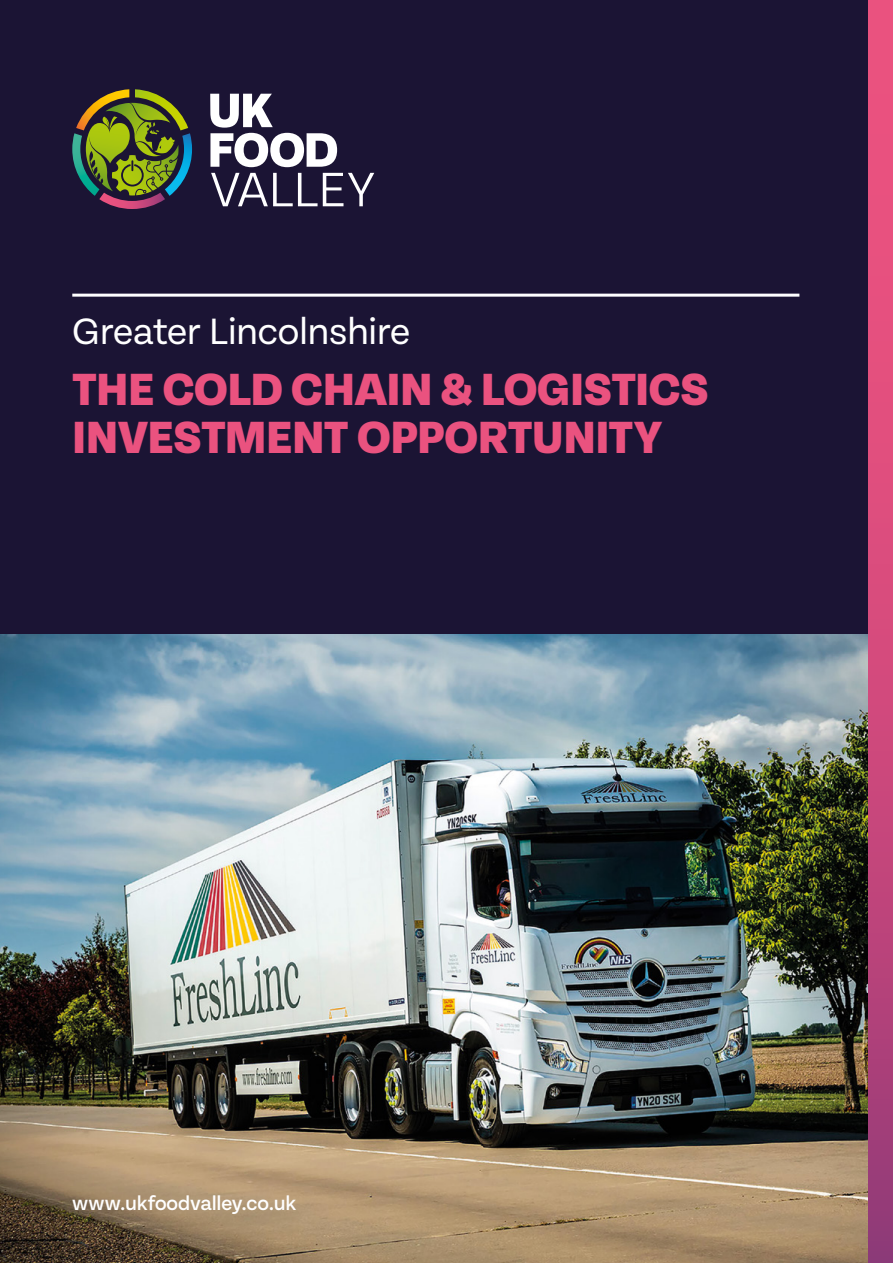
<style>
.page{position:relative;width:893px;height:1263px;background:#1b1434}
.page>*{position:absolute;margin:0;border:0;box-sizing:border-box;transform-origin:0 0}
.t1{font:800 48px/48px "Tenon";letter-spacing:-.01em;color:#ea527f}
.t2{font:39px "Tenon";letter-spacing:-.015em;color:#fff}
.t3{font:500 21px "Tenon";letter-spacing:-.01em;color:#fff}
</style>
<div class="page">
<img style="left:0;top:635px;width:869px;height:628px">
<svg style="left:869px;top:0;width:24px;height:1263px;background:#cd497c"></svg>
<svg style="left:211px;top:173px;width:163px;height:33px"></svg>
<svg style="left:210px;top:94px;width:127px;height:73px"></svg>
<svg style="left:72px;top:89px;width:120px;height:120px"></svg>
<hr style="left:72px;top:294px;width:727px;height:3px;background:#fff">
<p class="t2" style="left:72px;top:311px;width:339px">Greater Lincolnshire</p>
<p class="t1" style="left:72px;top:367px;width:638px">THE COLD CHAIN &amp; LOGISTICS<br>INVESTMENT OPPORTUNITY</p>
<p class="t3" style="left:72px;top:1192px;width:225px">www.ukfoodvalley.co.uk</p>
</div>
